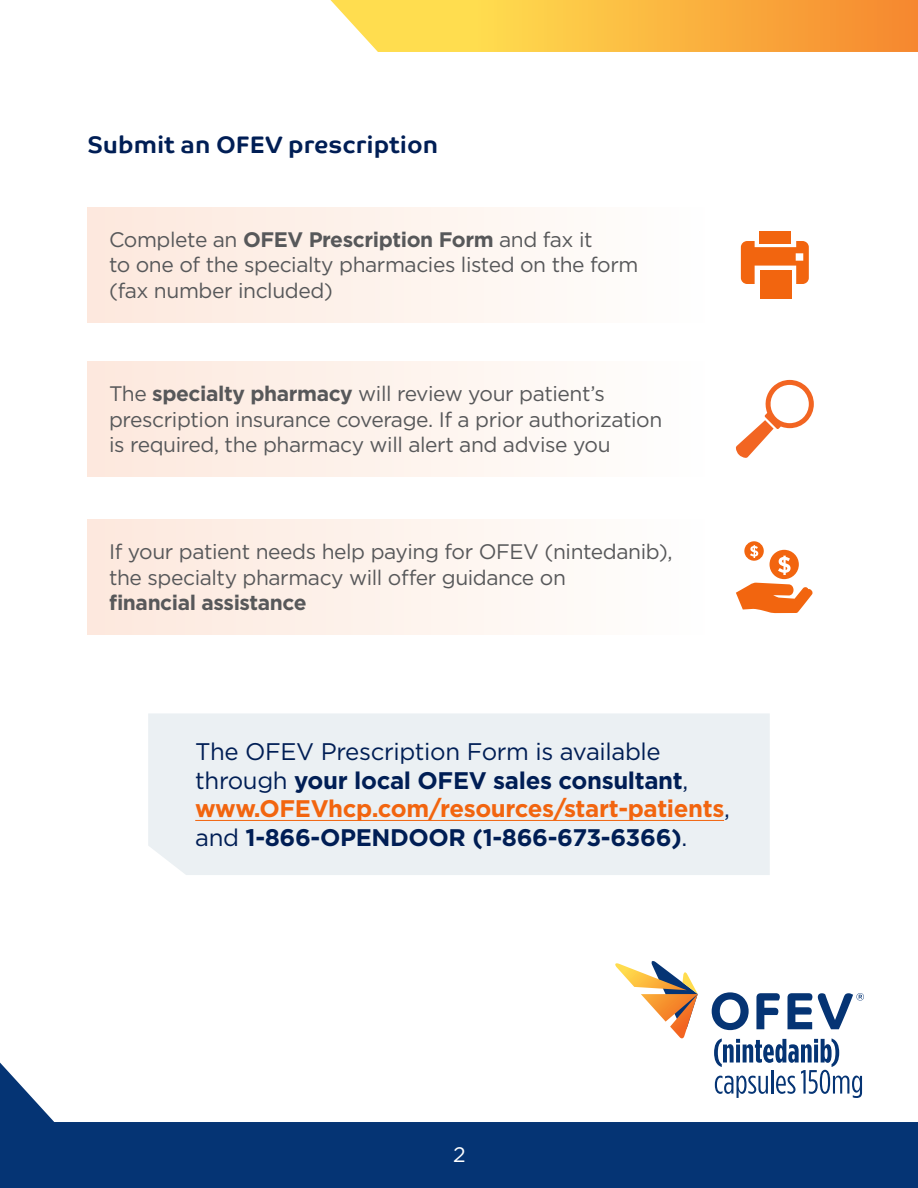
<style>
.page{position:relative;width:918px;height:1188px;background:#fff}
.page>*{position:absolute;margin:0;border:0;box-sizing:border-box;transform-origin:0 0}
.t1{font:700 24px/28.5px "Gotham";letter-spacing:-.015em;color:#001e55}
.t2{font:700 24px "Co Text";color:#001e55}
.t3{font:21px/25.5px "Gotham";letter-spacing:-.02em;color:#57585a}
.t4{font:21px "Gotham";color:#fff}
.s1{font-weight:700}
.s2{font-weight:400}
.s3{color:#f2650f}
</style>
<div class="page">
<svg style="left:0;top:1063px;width:863px;height:34px"></svg>
<svg style="left:0;top:1097px;width:50px;height:20px"></svg>
<svg style="left:0;top:1117px;width:918px;height:21px"></svg>
<div style="left:0;top:1138px;width:918px;height:21px;background:#053474"></div>
<div style="left:0;top:1159px;width:918px;height:29px;background:#053474"></div>
<div style="left:88px;top:207px;width:619px;height:115px;background:linear-gradient(to right,#fde8dd,#fefffe)"></div>
<div style="left:88px;top:361px;width:619px;height:115px;background:linear-gradient(to right,#fde8dd,#fefffe)"></div>
<div style="left:88px;top:520px;width:619px;height:115px;background:linear-gradient(to right,#fde8dd,#fefffe)"></div>
<svg style="left:741px;top:241px;width:68px;height:43px"></svg>
<div style="left:760px;top:231px;width:31px;height:13px;background:#f2650f"></div>
<div style="left:760px;top:270px;width:31px;height:29px;background:#f2650f"></div>
<svg style="left:736px;top:380px;width:78px;height:78px"></svg>
<div style="left:770px;top:550px;width:29px;height:29px;background:#f2650f;border-radius:50%"></div>
<svg style="left:736px;top:583px;width:77px;height:30px"></svg>
<svg style="left:778px;top:556px;width:13px;height:19px"></svg>
<svg style="left:744px;top:541px;width:20px;height:20px"></svg>
<svg style="left:750px;top:545px;width:8px;height:13px"></svg>
<div style="left:148px;top:713px;width:622px;height:162px;background:#ebf0f3"></div>
<hr style="left:195px;top:820px;width:529px;height:1px;background:#f2650f">
<svg style="left:330px;top:0;width:588px;height:52px;background:#fbbe4b"></svg>
<svg style="left:615px;top:961px;width:83px;height:78px"></svg>
<svg style="left:712px;top:992px;width:152px;height:38px"></svg>
<svg style="left:714px;top:1038px;width:148px;height:60px"></svg>
<p class="t2" style="left:88px;top:130px;width:352px">Submit an OFEV prescription</p>
<p class="t3" style="left:109px;top:226px;width:531px">Complete an <span class="s1">OFEV Prescription Form</span> and fax it<br>to one of the specialty pharmacies listed on the form (fax number included)</p>
<p class="t3" style="left:109px;top:381px;width:555px">The <span class="s1">specialty pharmacy</span> will review your patient’s prescription insurance coverage. If a prior authorization is required, the pharmacy will alert and advise you</p>
<p class="t3" style="left:109px;top:539px;width:565px">If your patient needs help paying for OFEV (nintedanib), the specialty pharmacy will offer guidance on<br><span class="s1">financial assistance</span></p>
<p class="t1" style="left:195px;top:737px;width:536px"><span class="s2">The OFEV Prescription Form is available through</span> your local OFEV sales consultant<span class="s2">, </span><span class="s3">www.OFEVhcp.com/resources/start-patients</span><span class="s2">, and</span> 1-866-OPENDOOR (1-866-673-6366)<span class="s2">.</span></p>
<p class="t4" style="left:453px;top:1143px;width:14px">2</p>
</div>
